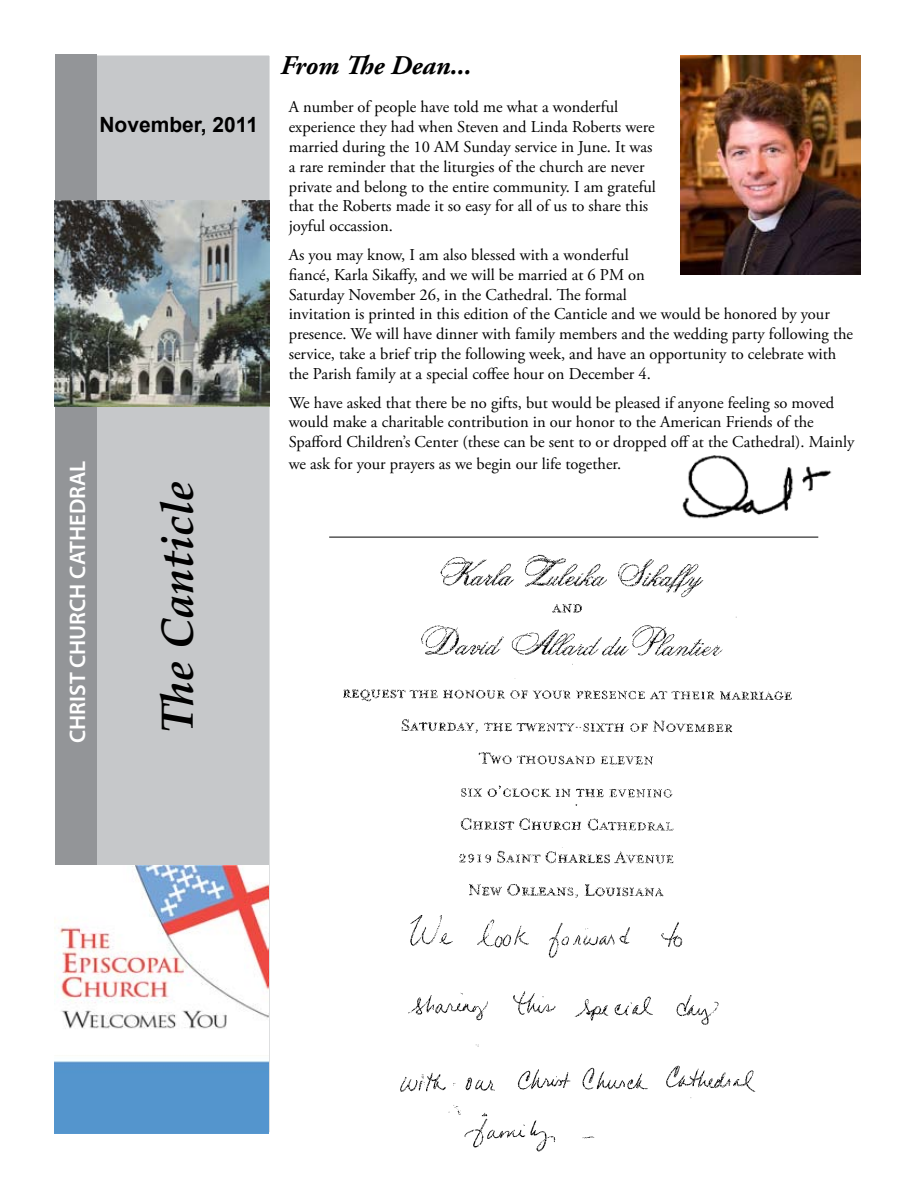
<style>
.page{position:relative;width:918px;height:1188px;background:#fff}
.page>*{position:absolute;margin:0;border:0;box-sizing:border-box;transform-origin:0 0}
.t1{font:italic 700 45px "Palatino Linotype";color:#000}
.t2{font:italic 700 27px "Adobe Garamond Pro";letter-spacing:-.005em;color:#000}
.t3{font:600 22.5px "Myriad Pro";color:#fff}
.t4{font:700 21px "Arial";color:#000}
.t5{font:16.5px/19.8px "Adobe Garamond Pro";color:#000}
</style>
<div class="page">
<div style="left:56px;top:55px;width:214px;height:1078px;background:#c6c8ca"></div>
<img style="left:682px;top:455px;width:150px;height:64px">
<img style="left:680px;top:56px;width:180px;height:219px">
<img style="left:343px;top:554px;width:449px;height:344px">
<img style="left:400px;top:915px;width:356px;height:237px">
<hr style="left:329px;top:537px;width:489px;height:1px;background:#000">
<div style="left:55px;top:55px;width:42px;height:1078px;background:#939598"></div>
<img style="left:54px;top:866px;width:215px;height:268px">
<img style="left:54px;top:200px;width:215px;height:206px">
<p class="t4" style="left:99px;top:111px;width:160px">November, 2011</p>
<h3 class="t3" style="left:63px;top:743px;width:284px;rotate:-90deg">CHRIST CHURCH CATHEDRAL</h3>
<h1 class="t1" style="left:145px;top:733px;width:254px;rotate:-90deg">The Canticle</h1>
<h2 class="t2" style="left:281px;top:49px;width:193px">From The Dean...</h2>
<p class="t5" style="left:289px;top:98px;width:369px">A number of people have told me what a wonderful experience they had when Steven and Linda Roberts were married during the 10 AM Sunday service in June. It was a rare reminder that the liturgies of the church are never private and belong to the entire community. I am grateful that the Roberts made it so easy for all of us to share this joyful occassion.</p>
<p class="t5" style="left:289px;top:246px;width:566px">As you may know, I am also blessed with a wonderful<br>fiancé, Karla Sikaffy, and we will be married at 6 PM on<br>Saturday November 26, in the Cathedral. The formal<br>invitation is printed in this edition of the Canticle and we would be honored by your presence. We will have dinner with family members and the wedding party following the service, take a brief trip the following week, and have an opportunity to celebrate with the Parish family at a special coffee hour on December 4.</p>
<p class="t5" style="left:289px;top:393px;width:567px">We have asked that there be no gifts, but would be pleased if anyone feeling so moved would make a charitable contribution in our honor to the American Friends of the<br>Spafford Children’s Center (these can be sent to or dropped off at the Cathedral). Mainly</p>
<p class="t5" style="left:289px;top:454px;width:334px">we ask for your prayers as we begin our life together.</p>
</div>
